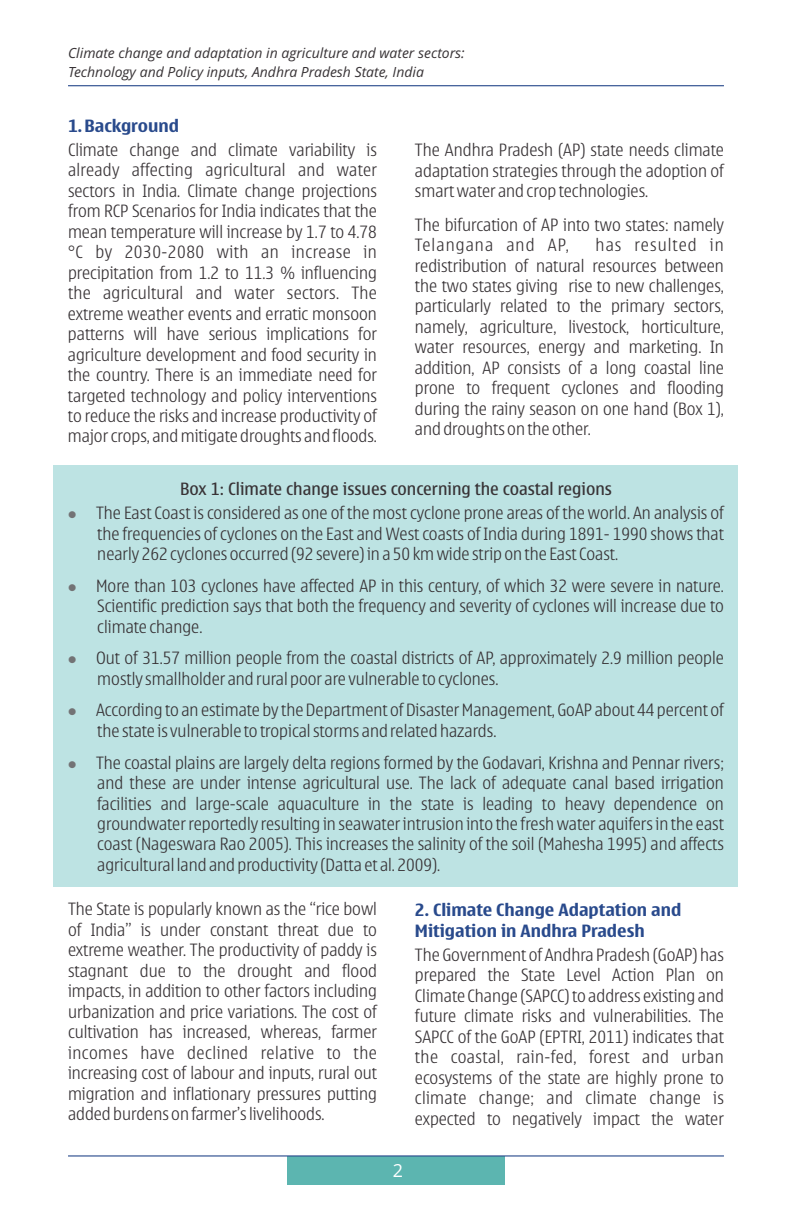
<style>
.page{position:relative;width:792px;height:1224px;background:#fff}
.page>*{position:absolute;margin:0;border:0;box-sizing:border-box;transform-origin:0 0}
.t1{font:18px "Open Sans";color:#fff}
.t2{font:300 17px/20.4px "Nokia Sans";color:#383336;text-align:justify}
.t3{font:700 17px/21px "Nokia Sans";color:#294a8c}
.t4{font:17px "Nokia Sans";color:#383336}
.t5{font:italic 14px/19px "Open Sans";color:#383336}
.t6{font:12px "Wingdings";color:#737375}
</style>
<div class="page">
<hr style="left:68px;top:85px;width:656px;height:1px;background:#294a8c">
<div style="left:287px;top:1156px;width:218px;height:28px;background:#5cb5b0"></div>
<hr style="left:68px;top:1155px;width:656px;height:2px;background:#294a8c">
<div style="left:54px;top:465px;width:684px;height:422px;background:#bde3e3"></div>
<p class="t5" style="left:68px;top:45px;width:398px">Climate change and adaptation in agriculture and water sectors:<br>Technology and Policy inputs, Andhra Pradesh State, India</p>
<p class="t3" style="left:68px;top:116px;width:112px">1. Background</p>
<p class="t2" style="left:68px;top:140px;width:311px">Climate change and climate variability is already affecting agricultural and water sectors in India. Climate change projections from RCP Scenarios for India indicates that the mean temperature will increase by 1.7 to 4.78 °C by 2030-2080 with an increase in precipitation from 1.2 to 11.3 % influencing the agricultural and water sectors. The extreme weather events and erratic monsoon patterns will have serious implications for agriculture development and food security in the country. There is an immediate need for targeted technology and policy interventions to reduce the risks and increase productivity of major crops, and mitigate droughts and floods.</p>
<p class="t4" style="left:180px;top:482px;width:433px">Box 1: Climate change issues concerning the coastal regions</p>
<p class="t2" style="left:96px;top:504px;width:629px">The East Coast is considered as one of the most cyclone prone areas of the world. An analysis of the frequencies of cyclones on the East and West coasts of India during 1891- 1990 shows that nearly 262 cyclones occurred (92 severe) in a 50 km wide strip on the East Coast.</p>
<p class="t2" style="left:96px;top:576px;width:629px">More than 103 cyclones have affected AP in this century, of which 32 were severe in nature.<br>Scientific prediction says that both the frequency and severity of cyclones will increase due to climate change.</p>
<p class="t2" style="left:96px;top:649px;width:629px">Out of 31.57 million people from the coastal districts of AP, approximately 2.9 million people mostly smallholder and rural poor are vulnerable to cyclones.</p>
<p class="t2" style="left:96px;top:701px;width:629px">According to an estimate by the Department of Disaster Management, GoAP about 44 percent of the state is vulnerable to tropical storms and related hazards.</p>
<p class="t2" style="left:96px;top:753px;width:629px">The coastal plains are largely delta regions formed by the Godavari, Krishna and Pennar rivers; and these are under intense agricultural use. The lack of adequate canal based irrigation facilities and large-scale aquaculture in the state is leading to heavy dependence on groundwater reportedly resulting in seawater intrusion into the fresh water aquifers in the east coast (Nageswara Rao 2005). This increases the salinity of the soil (Mahesha 1995) and affects agricultural land and productivity (Datta et al. 2009).</p>
<p class="t2" style="left:415px;top:141px;width:310px">The Andhra Pradesh (AP) state needs climate adaptation strategies through the adoption of smart water and crop technologies.</p>
<p class="t2" style="left:415px;top:215px;width:310px">The bifurcation of AP into two states: namely<br>Telangana and AP,</p>
<p class="t2" style="left:415px;top:236px;width:311px;text-indent:181px">has resulted in redistribution of natural resources between the two states giving rise to new challenges, particularly related to the primary sectors, namely, agriculture, livestock, horticulture, water resources, energy and marketing. In addition, AP consists of a long coastal line prone to frequent cyclones and flooding during the rainy season on one hand (Box 1), and droughts on the other.</p>
<p class="t6" style="left:68px;top:510px;width:10px">●</p>
<p class="t6" style="left:68px;top:583px;width:10px">●</p>
<p class="t6" style="left:68px;top:655px;width:10px">●</p>
<p class="t6" style="left:68px;top:707px;width:10px">●</p>
<p class="t6" style="left:68px;top:759px;width:10px">●</p>
<p class="t2" style="left:68px;top:900px;width:310px">The State is popularly known as the “rice bowl of India” is under constant threat due to extreme weather. The productivity of paddy is stagnant due to the drought and flood impacts, in addition to other factors including urbanization and price variations. The cost of cultivation has increased, whereas, farmer incomes have declined relative to the increasing cost of labour and inputs, rural out migration and inflationary pressures putting added burdens on farmer’s livelihoods.</p>
<p class="t3" style="left:415px;top:900px;width:268px">2. Climate Change Adaptation and<br>Mitigation in Andhra Pradesh</p>
<p class="t2" style="left:415px;top:945px;width:311px">The Government of Andhra Pradesh (GoAP) has prepared the State Level Action Plan on Climate Change (SAPCC) to address existing and future climate risks and vulnerabilities. The SAPCC of the GoAP (EPTRI, 2011) indicates that the coastal, rain-fed, forest and urban ecosystems of the state are highly prone to climate change; and climate change is expected to negatively impact the water</p>
<p class="t1" style="left:393px;top:1163px;width:12px">2</p>
</div>
